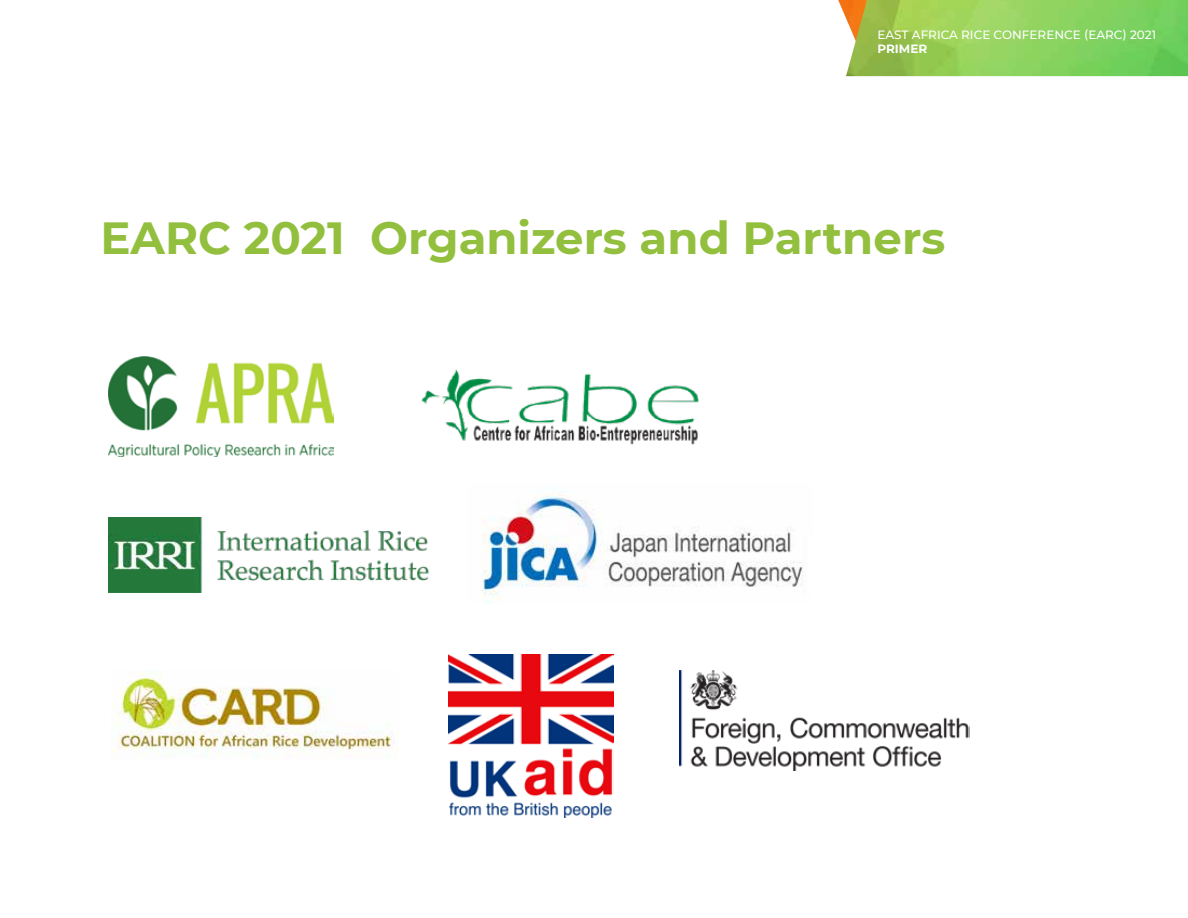
<style>
.page{position:relative;width:1188px;height:918px;background:#fff}
.page>*{position:absolute;margin:0;border:0;box-sizing:border-box;transform-origin:0 0}
.t1{font:700 45px "Montserrat";color:#93bf3e}
.t2{font:500 12px "Montserrat";color:#fff}
.t3{font:700 12px "Montserrat";color:#fff}
</style>
<div class="page">
<img style="left:846px;top:0;width:342px;height:76px">
<img style="left:108px;top:356px;width:226px;height:100px">
<img style="left:421px;top:369px;width:278px;height:76px">
<img style="left:108px;top:517px;width:321px;height:75px">
<img style="left:482px;top:493px;width:321px;height:111px">
<img style="left:112px;top:671px;width:287px;height:87px">
<img style="left:679px;top:671px;width:291px;height:100px">
<img style="left:448px;top:655px;width:165px;height:162px">
<p class="t2" style="left:878px;top:26px;width:280px">EAST AFRICA RICE CONFERENCE (EARC) 2021</p>
<p class="t3" style="left:878px;top:40px;width:51px">PRIMER</p>
<h1 class="t1" style="left:100px;top:205px;width:846px">EARC 2021 Organizers and Partners</h1>
</div>
